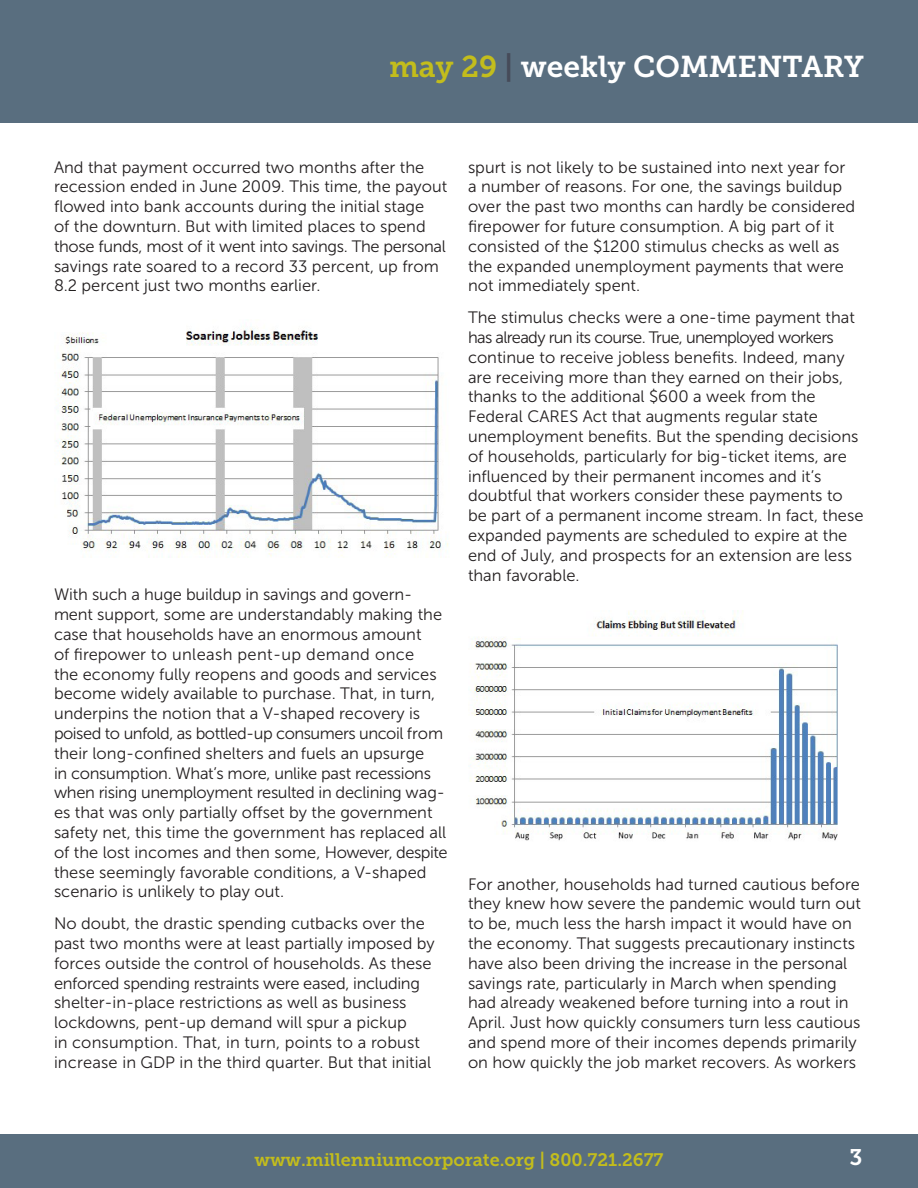
<style>
.page{position:relative;width:918px;height:1188px;background:#fff}
.page>*{position:absolute;margin:0;border:0;box-sizing:border-box;transform-origin:0 0}
.t1{font:30px "Museo Slab 700";color:#fff}
.t2{font:22.5px "Museo Slab 700";color:#fff}
.t3{font:18px "Museo Slab 700";color:#c3bd1c}
.No_Spacing{font:16.5px/19.8px "Museo Sans 300";color:#231f20}
.s1{color:#c3bd1c}
.s2{color:#464b59}
</style>
<div class="page">
<div style="left:0;top:0;width:918px;height:122px;background:#596e7f"></div>
<div style="left:0;top:1134px;width:918px;height:54px;background:#596e7f"></div>
<img style="left:470px;top:610px;width:368px;height:231px">
<img style="left:56px;top:328px;width:392px;height:229px">
<p class="t1" style="left:389px;top:49px;width:476px"><span class="s1">may 29</span> <span class="s2">|</span> weekly COMMENTARY</p>
<p class="No_Spacing" style="left:54px;top:157px;width:395px">And that payment occurred two months after the recession ended in June 2009. This time, the payout flowed into bank accounts during the initial stage<br>of the downturn. But with limited places to spend those funds, most of it went into savings. The personal savings rate soared to a record 33 percent, up from 8.2 percent just two months earlier.</p>
<p class="No_Spacing" style="left:54px;top:585px;width:395px">With such a huge buildup in savings and govern&shy;ment support, some are understandably making the case that households have an enormous amount<br>of firepower to unleash pent-up demand once<br>the economy fully reopens and goods and services become widely available to purchase. That, in turn, underpins the notion that a V-shaped recovery is poised to unfold, as bottled-up consumers uncoil from their long-confined shelters and fuels an upsurge<br>in consumption. What’s more, unlike past recessions when rising unemployment resulted in declining wag&shy;es that was only partially offset by the government safety net, this time the government has replaced all of the lost incomes and then some, However, despite these seemingly favorable conditions, a V-shaped scenario is unlikely to play out.</p>
<p class="No_Spacing" style="left:54px;top:914px;width:382px">No doubt, the drastic spending cutbacks over the past two months were at least partially imposed by forces outside the control of households. As these enforced spending restraints were eased, including shelter-in-place restrictions as well as business lockdowns, pent-up demand will spur a pickup<br>in consumption. That, in turn, points to a robust increase in GDP in the third quarter. But that initial</p>
<p class="No_Spacing" style="left:468px;top:157px;width:389px">spurt is not likely to be sustained into next year for a number of reasons. For one, the savings buildup over the past two months can hardly be considered firepower for future consumption. A big part of it consisted of the $1200 stimulus checks as well as the expanded unemployment payments that were not immediately spent.</p>
<p class="No_Spacing" style="left:468px;top:308px;width:397px">The stimulus checks were a one-time payment that has already run its course. True, unemployed workers continue to receive jobless benefits. Indeed, many are receiving more than they earned on their jobs, thanks to the additional $600 a week from the Federal CARES Act that augments regular state unemployment benefits. But the spending decisions of households, particularly for big-ticket items, are influenced by their permanent incomes and it’s doubtful that workers consider these payments to be part of a permanent income stream. In fact, these expanded payments are scheduled to expire at the end of July, and prospects for an extension are less than favorable.</p>
<p class="No_Spacing" style="left:468px;top:874px;width:395px">For another, households had turned cautious before they knew how severe the pandemic would turn out to be, much less the harsh impact it would have on the economy. That suggests precautionary instincts have also been driving the increase in the personal savings rate, particularly in March when spending had already weakened before turning into a rout in April. Just how quickly consumers turn less cautious and spend more of their incomes depends primarily on how quickly the job market recovers. As workers</p>
<p class="t3" style="left:254px;top:1150px;width:411px">www.millenniumcorporate.org | 800.721.2677</p>
<p class="t2" style="left:850px;top:1145px;width:15px">3</p>
</div>
